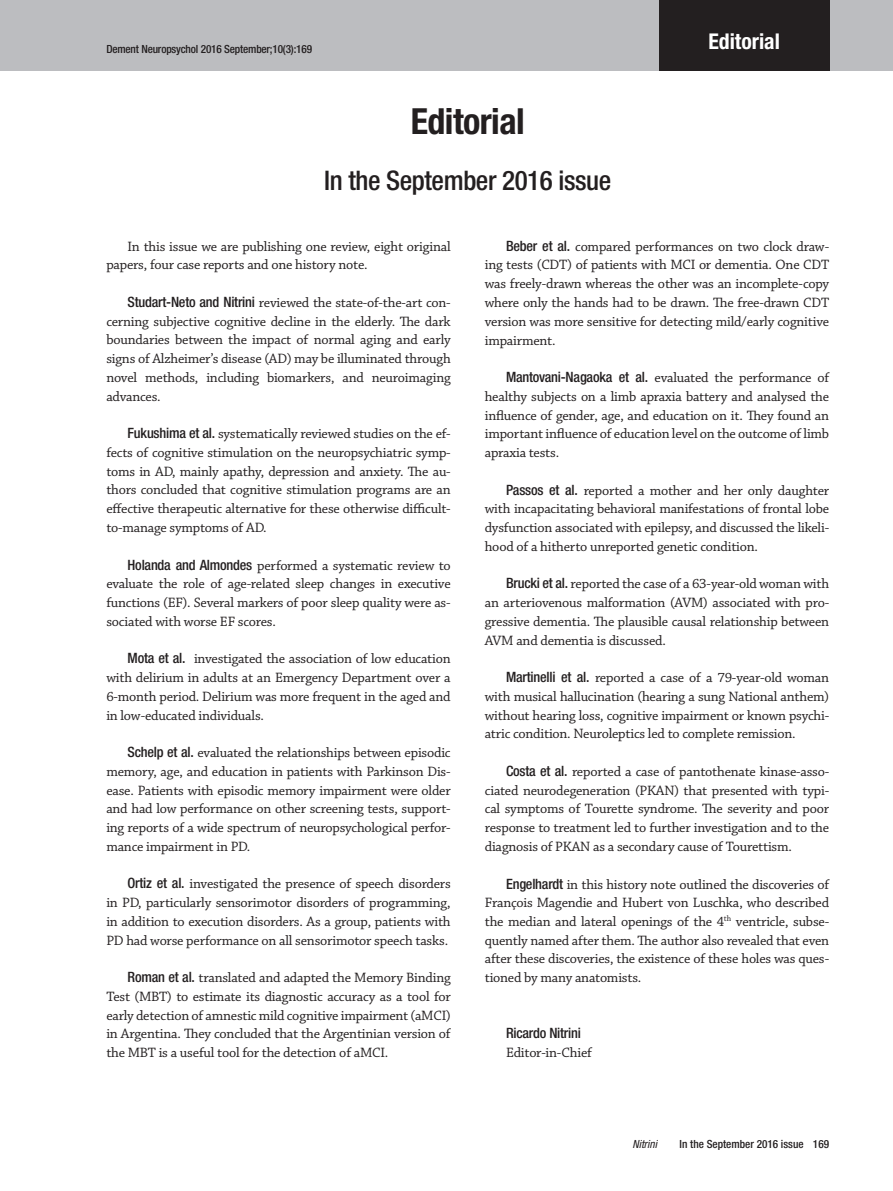
<style>
.page{position:relative;width:893px;height:1191px;background:#fff}
.page>*{position:absolute;margin:0;border:0;box-sizing:border-box;transform-origin:0 0}
.Titulo{font:700 condensed 36px "Helvetica Neue";letter-spacing:-.015em;color:#231f20}
.Titulo_01{font:500 condensed 27px "Helvetica Neue";letter-spacing:-.015em;color:#231f20}
.t1{font:700 condensed 21.75px "Helvetica Neue";color:#fff}
.Body{font:14.25px/18.8px "Chaparral Pro";letter-spacing:-.015em;color:#231f20;text-align:justify}
.Body-2{font:500 condensed 14.25px "Helvetica Neue";letter-spacing:-.015em;color:#231f20}
.Running{font:500 condensed 11.25px "Helvetica Neue";letter-spacing:-.015em;color:#231f20}
.t2{font:italic condensed 11.25px "Helvetica Neue";color:#231f20}
.s1{font-family:"Helvetica Neue";font-weight:500;font-stretch:condensed}
</style>
<div class="page">
<div style="left:0;top:0;width:893px;height:71px;background:#bcbdc0"></div>
<div style="left:659px;top:0;width:170px;height:71px;background:#231f20"></div>
<p class="Running" style="left:106px;top:42px;width:207px">Dement Neuropsychol 2016 September;10(3):169</p>
<p class="Titulo" style="left:411px;top:100px;width:116px">Editorial</p>
<p class="Titulo_01" style="left:324px;top:164px;width:289px">In the September 2016 issue</p>
<h3 class="t1" style="left:708px;top:28px;width:73px">Editorial</h3>
<p class="Body" style="left:106px;top:237px;width:346px;text-indent:21px">In this issue we are publishing one review, eight original papers, four case reports and one history note.</p>
<p class="Body" style="left:106px;top:293px;width:346px;text-indent:21px"><span class="s1">Studart-Neto and Nitrini</span> reviewed the state-of-the-art con&shy;cerning subjective cognitive decline in the elderly. The dark boundaries between the impact of normal aging and early signs of Alzheimer’s disease (AD) may be illuminated through novel methods, including biomarkers, and neuroimaging advances.</p>
<p class="Body" style="left:106px;top:425px;width:346px;text-indent:21px"><span class="s1">Fukushima et al.</span> systematically reviewed studies on the ef&shy;fects of cognitive stimulation on the neuropsychiatric symp&shy;toms in AD, mainly apathy, depression and anxiety. The au&shy;thors concluded that cognitive stimulation programs are an effective therapeutic alternative for these otherwise difficult&shy;to-manage symptoms of AD.</p>
<p class="Body" style="left:106px;top:556px;width:346px;text-indent:21px"><span class="s1">Holanda and Almondes</span> performed a systematic review to evaluate the role of age-related sleep changes in executive functions (EF). Several markers of poor sleep quality were as&shy;sociated with worse EF scores.</p>
<p class="Body" style="left:106px;top:650px;width:346px;text-indent:21px"><span class="s1">Mota et al.</span> investigated the association of low education with delirium in adults at an Emergency Department over a 6-month period. Delirium was more frequent in the aged and in low-educated individuals.</p>
<p class="Body" style="left:106px;top:744px;width:346px;text-indent:21px"><span class="s1">Schelp et al.</span> evaluated the relationships between episodic memory, age, and education in patients with Parkinson Dis&shy;ease. Patients with episodic memory impairment were older and had low performance on other screening tests, support&shy;ing reports of a wide spectrum of neuropsychological perfor&shy;mance impairment in PD.</p>
<p class="Body" style="left:106px;top:875px;width:346px;text-indent:21px"><span class="s1">Ortiz et al.</span> investigated the presence of speech disorders in PD, particularly sensorimotor disorders of programming, in addition to execution disorders. As a group, patients with PD had worse performance on all sensorimotor speech tasks.</p>
<p class="Body" style="left:106px;top:969px;width:346px;text-indent:21px"><span class="s1">Roman et al.</span> translated and adapted the Memory Binding Test (MBT) to estimate its diagnostic accuracy as a tool for early detection of amnestic mild cognitive impairment (aMCI) in Argentina. They concluded that the Argentinian version of the MBT is a useful tool for the detection of aMCI.</p>
<p class="Body" style="left:485px;top:237px;width:346px;text-indent:21px"><span class="s1">Beber et al.</span> compared performances on two clock draw&shy;ing tests (CDT) of patients with MCI or dementia. One CDT was freely-drawn whereas the other was an incomplete-copy where only the hands had to be drawn. The free-drawn CDT version was more sensitive for detecting mild/early cognitive impairment.</p>
<p class="Body" style="left:485px;top:369px;width:346px;text-indent:21px"><span class="s1">Mantovani-Nagaoka et al.</span> evaluated the performance of healthy subjects on a limb apraxia battery and analysed the influence of gender, age, and education on it. They found an important influence of education level on the outcome of limb apraxia tests.</p>
<p class="Body" style="left:485px;top:481px;width:346px;text-indent:21px"><span class="s1">Passos et al.</span> reported a mother and her only daughter with incapacitating behavioral manifestations of frontal lobe dysfunction associated with epilepsy, and discussed the likeli&shy;hood of a hitherto unreported genetic condition.</p>
<p class="Body" style="left:485px;top:575px;width:346px;text-indent:21px"><span class="s1">Brucki et al.</span> reported the case of a 63-year-old woman with an arteriovenous malformation (AVM) associated with pro&shy;gressive dementia. The plausible causal relationship between AVM and dementia is discussed.</p>
<p class="Body" style="left:485px;top:669px;width:346px;text-indent:21px"><span class="s1">Martinelli et al.</span> reported a case of a 79-year-old woman with musical hallucination (hearing a sung National anthem) without hearing loss, cognitive impairment or known psychi&shy;atric condition. Neuroleptics led to complete remission.</p>
<p class="Body" style="left:485px;top:762px;width:346px;text-indent:21px"><span class="s1">Costa et al.</span> reported a case of pantothenate kinase-asso&shy;ciated neurodegeneration (PKAN) that presented with typi&shy;cal symptoms of Tourette syndrome. The severity and poor response to treatment led to further investigation and to the diagnosis of PKAN as a secondary cause of Tourettism.</p>
<p class="Body" style="left:485px;top:875px;width:346px;text-indent:21px"><span class="s1">Engelhardt</span> in this history note outlined the discoveries of François Magendie and Hubert von Luschka, who described the median and lateral openings of the 4<sup>th</sup> ventricle, subse&shy;quently named after them. The author also revealed that even after these discoveries, the existence of these holes was ques&shy;tioned by many anatomists.</p>
<p class="Body-2" style="left:506px;top:1024px;width:77px">Ricardo Nitrini</p>
<p class="Body" style="left:506px;top:1043px;width:88px">Editor-in-Chief</p>
<p class="t2" style="left:633px;top:1138px;width:26px">Nitrini</p>
<p class="Running" style="left:680px;top:1137px;width:151px">In the September 2016 issue 169</p>
</div>
